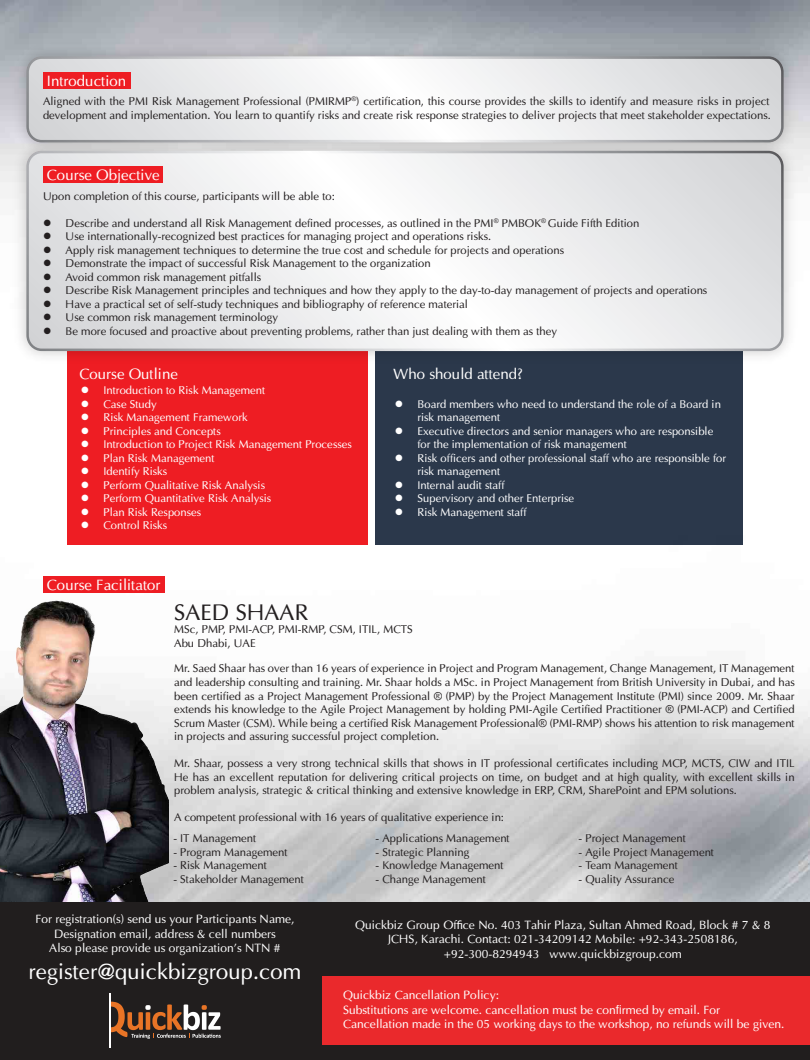
<style>
.page{position:relative;width:810px;height:1060px;background:#fff}
.page>*{position:absolute;margin:0;border:0;box-sizing:border-box;transform-origin:0 0}
.t1{font:22.5px "Optima";color:#231f20}
.t2{font:22.12px "Optima";color:#fff}
.t3{font:15px "Optima";color:#fff}
.t4{font:12px/14.4px "Optima";color:#fff;text-align:center}
.t5{font:11.25px/13.5px "Optima";color:#231f20}
.t6{font:11.25px/13.5px "Optima";color:#fff}
.s1{font-family:"Myriad Pro"}
.s2{font-family:"Helvetica LT Std";font-stretch:condensed}
</style>
<div class="page">
<img style="left:0;top:0;width:810px;height:903px">
<div style="left:67px;top:336px;width:300px;height:209px;background:#ee1d23"></div>
<div style="left:375px;top:336px;width:367px;height:209px;background:#2b384b"></div>
<img style="left:8px;top:38px;width:794px;height:94px">
<svg style="left:28px;top:58px;width:754px;height:74px"></svg>
<div style="left:26px;top:56px;width:757px;height:86px;border:2px solid #fff;border-radius:14px"></div>
<div style="left:43px;top:72px;width:87px;height:17px;background:#ee1d23"></div>
<img style="left:8px;top:132px;width:794px;height:238px">
<svg style="left:28px;top:152px;width:754px;height:198px"></svg>
<div style="left:26px;top:151px;width:757px;height:200px;border:2px solid #fff;border-radius:14px"></div>
<div style="left:43px;top:167px;width:119px;height:16px;background:#ee1d23"></div>
<div style="left:43px;top:576px;width:121px;height:17px;background:#ee1d23"></div>
<img style="left:0;top:597px;width:168px;height:306px">
<div style="left:0;top:903px;width:810px;height:157px;background:#211e1e"></div>
<div style="left:322px;top:976px;width:488px;height:68px;background:#ea292c"></div>
<svg style="left:110px;top:1002px;width:111px;height:37px"></svg>
<hr style="left:109px;top:993px;width:1px;height:54px;background:#fff">
<h3 class="t3" style="left:47px;top:72px;width:81px">Introduction</h3>
<p class="t5" style="left:43px;top:95px;width:729px">Aligned with the PMI Risk Management Professional (PMIRMP<sup>®</sup>) certification, this course provides the skills to identify and measure risks in project development and implementation. You learn to quantify risks and create risk response strategies to deliver projects that meet stakeholder expectations.</p>
<h3 class="t3" style="left:47px;top:166px;width:114px">Course Objective</h3>
<p class="t5" style="left:43px;top:189px;width:293px">Upon completion of this course, participants will be able to:</p>
<p class="t5" style="left:43px;top:216px;width:598px">● Describe and understand all Risk Management defined processes, as outlined in the PMI<sup>®</sup> PMBOK<sup>®</sup> Guide Fifth Edition</p>
<p class="t5" style="left:43px;top:230px;width:449px">● Use internationally-recognized best practices for managing project and operations risks.</p>
<p class="t5" style="left:43px;top:243px;width:522px">● Apply risk management techniques to determine the true cost and schedule for projects and operations</p>
<p class="t5" style="left:43px;top:257px;width:389px">● Demonstrate the impact of successful Risk Management to the organization</p>
<p class="t5" style="left:43px;top:270px;width:220px">● Avoid common risk management pitfalls</p>
<p class="t5" style="left:43px;top:284px;width:665px">● Describe Risk Management principles and techniques and how they apply to the day-to-day management of projects and operations</p>
<p class="t5" style="left:43px;top:297px;width:426px">● Have a practical set of self-study techniques and bibliography of reference material</p>
<p class="t5" style="left:43px;top:311px;width:237px">● Use common risk management terminology</p>
<p class="t5" style="left:43px;top:324px;width:515px">● Be more focused and proactive about preventing problems, rather than just dealing with them as they</p>
<h3 class="t3" style="left:79px;top:365px;width:100px">Course Outline</h3>
<p class="t6" style="left:81px;top:384px;width:186px">● Introduction to Risk Management</p>
<p class="t6" style="left:81px;top:397px;width:77px">● Case Study</p>
<p class="t6" style="left:81px;top:411px;width:168px">● Risk Management Framework</p>
<p class="t6" style="left:81px;top:424px;width:141px">● Principles and Concepts</p>
<p class="t6" style="left:81px;top:438px;width:272px">● Introduction to Project Risk Management Processes</p>
<p class="t6" style="left:81px;top:451px;width:135px">● Plan Risk Management</p>
<p class="t6" style="left:81px;top:465px;width:88px">● Identify Risks</p>
<p class="t6" style="left:81px;top:478px;width:186px">● Perform Qualitative Risk Analysis</p>
<p class="t6" style="left:81px;top:492px;width:192px">● Perform Quantitative Risk Analysis</p>
<p class="t6" style="left:81px;top:505px;width:122px">● Plan Risk Responses</p>
<p class="t6" style="left:81px;top:519px;width:88px">● Control Risks</p>
<h3 class="t3" style="left:47px;top:576px;width:115px">Course Facilitator</h3>
<h3 class="t3" style="left:393px;top:365px;width:131px">Who should attend?</h3>
<p class="t6" style="left:417px;top:397px;width:305px;text-indent:-23px">● Board members who need to understand the role of a Board in risk management</p>
<p class="t6" style="left:417px;top:424px;width:297px;text-indent:-23px">● Executive directors and senior managers who are responsible for the implementation of risk management</p>
<p class="t6" style="left:417px;top:451px;width:310px;text-indent:-23px">● Risk officers and other professional staff who are responsible for risk management</p>
<p class="t6" style="left:395px;top:478px;width:111px">● Internal audit staff</p>
<p class="t6" style="left:395px;top:492px;width:181px">● Supervisory and other Enterprise</p>
<p class="t6" style="left:395px;top:505px;width:133px">● Risk Management staff</p>
<h1 class="t1" style="left:174px;top:598px;width:136px">SAED SHAAR</h1>
<p class="t5" style="left:174px;top:623px;width:240px">MSc, PMP, PMI-ACP, PMI-RMP, CSM, ITIL, MCTS<br>Abu Dhabi, UAE</p>
<p class="t5" style="left:174px;top:662px;width:622px;text-align:justify">Mr. Saed Shaar has over than 16 years of experience in Project and Program Management, Change Management, IT Management and leadership consulting and training. Mr. Shaar holds a MSc. in Project Management from British University in Dubai, and has been certified as a Project Management Professional ® (PMP) by the Project Management Institute (PMI) since 2009. Mr. Shaar extends his knowledge to the Agile Project Management by holding PMI-Agile Certified Practitioner ® (PMI-ACP) and Certified Scrum Master (CSM). While being a certified Risk Management Professional® (PMI-RMP) shows his attention to risk management in projects and assuring successful project completion.</p>
<p class="t5" style="left:174px;top:756px;width:622px;text-align:justify">Mr. Shaar, possess a very strong technical skills that shows in IT professional certificates including MCP, MCTS, CIW and ITIL He has an excellent reputation for delivering critical projects on time, on budget and at high quality, with excellent skills in problem analysis, strategic &amp; critical thinking and extensive knowledge in ERP, CRM, SharePoint and EPM solutions.</p>
<p class="t5" style="left:174px;top:810px;width:331px">A competent professional with 16 years of qualitative experience in:</p>
<p class="t5" style="left:173px;top:832px;width:84px">- IT Management</p>
<p class="t5" style="left:375px;top:832px;width:136px">- Applications Management</p>
<p class="t5" style="left:578px;top:832px;width:109px">- Project Management</p>
<p class="t5" style="left:173px;top:845px;width:116px">- Program Management</p>
<p class="t5" style="left:375px;top:845px;width:96px">- Strategic Planning</p>
<p class="t5" style="left:578px;top:845px;width:137px">- Agile Project Management</p>
<p class="t5" style="left:173px;top:859px;width:95px">- Risk Management</p>
<p class="t5" style="left:375px;top:859px;width:130px">- Knowledge Management</p>
<p class="t5" style="left:578px;top:859px;width:101px">- Team Management</p>
<p class="t5" style="left:173px;top:872px;width:132px">- Stakeholder Management</p>
<p class="t5" style="left:375px;top:872px;width:112px">- Change Management</p>
<p class="t5" style="left:578px;top:872px;width:97px">- Quality Assurance</p>
<p class="t4" style="left:35px;top:912px;width:260px">For registration(s) send us your Participants Name,<br>Designation email, address &amp; cell numbers<br>Also please provide us organization’s NTN #</p>
<h2 class="t2" style="left:29px;top:958px;width:274px">register@quickbizgroup.com</h2>
<p class="t4" style="left:355px;top:918px;width:417px">Quickbiz Group Of<span class="s1">fi</span>ce No. 403 Tahir Plaza, Sultan Ahmed Road, Block # 7 &amp; 8<br>JCHS, Karachi. Contact: 021-34209142 Mobile: +92-343-2508186, +92-300-8294943 www.quickbizgroup.com</p>
<p class="t4" style="left:343px;top:988px;width:443px;text-align:left">Quickbiz Cancellation Policy:<br>Substitutions are welcome. cancellation must be con<span class="s2">fi</span>rmed by email. For<br>Cancellation made in the 05 working days to the workshop, no refunds will be given.</p>
</div>
